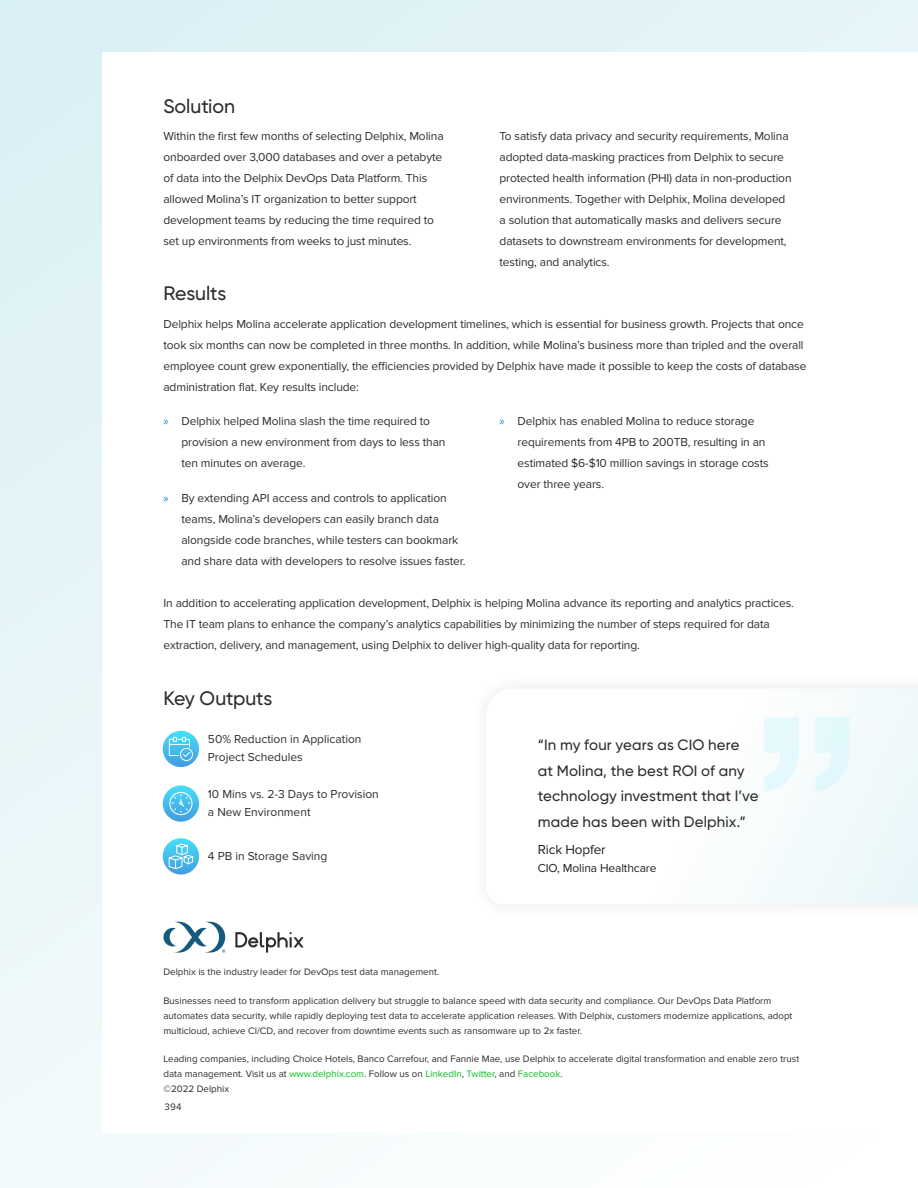
<style>
.page{position:relative;width:918px;height:1188px;background:#fff}
.page>*{position:absolute;margin:0;border:0;box-sizing:border-box;transform-origin:0 0}
.Sub_Heading___Head{font:500 19.5px "Gilroy";letter-spacing:-.005em;color:#2d2d2d}
.Detail_Heading{font:500 19.5px "Gilroy";letter-spacing:-.01em;color:#2d2d2d}
.Detail_Heading-2{font:500 15px/25.5px "Gilroy";letter-spacing:.01em;color:#2d2d2d}
.Body_Copy___08_14{font:13.5px "Proxima Nova";letter-spacing:-.01em;color:#231f20}
.Body_Copy___08_14-2{font:12px/21px "Proxima Nova";letter-spacing:-.01em;color:#2d2d2d}
.Subhead1{font:12px/18px "Proxima Nova";color:#2d2d2d}
.Body_Copy___08_14-3{font:12px "Proxima Nova";letter-spacing:-.01em;color:#231f20}
.Body_Copy_Descript{font:9.75px/15px "Proxima Nova";color:#2d2d2d}
.bc-job_number__6_5{font:9.75px "Proxima Nova";color:#2d2d2d}
.s1{font-family:"Myriad Pro";color:#1381d7}
.s2{color:#04bf20}
</style>
<div class="page">
<div style="left:0;top:0;width:918px;height:1188px;background:linear-gradient(to right,#e5f4f7,#f4fafc)"></div>
<div style="left:102px;top:53px;width:816px;height:1080px;background:#fff"></div>
<svg style="left:235px;top:932px;width:68px;height:21px"></svg>
<svg style="left:163px;top:922px;width:62px;height:31px"></svg>
<svg style="left:754px;top:688px;width:164px;height:216px"></svg>
<svg style="left:764px;top:717px;width:86px;height:75px"></svg>
<svg style="left:163px;top:731px;width:36px;height:36px"></svg>
<svg style="left:169px;top:737px;width:24px;height:24px"></svg>
<svg style="left:163px;top:838px;width:36px;height:37px"></svg>
<svg style="left:168px;top:843px;width:26px;height:27px"></svg>
<svg style="left:163px;top:785px;width:36px;height:37px"></svg>
<svg style="left:169px;top:792px;width:24px;height:23px"></svg>
<p class="Sub_Heading___Head" style="left:163px;top:94px;width:73px">Solution</p>
<p class="Body_Copy___08_14-2" style="left:163px;top:126px;width:282px">Within the first few months of selecting Delphix, Molina onboarded over 3,000 databases and over a petabyte of data into the Delphix DevOps Data Platform. This allowed Molina’s IT organization to better support development teams by reducing the time required to set up environments from weeks to just minutes.</p>
<p class="Body_Copy___08_14-2" style="left:500px;top:126px;width:294px">To satisfy data privacy and security requirements, Molina adopted data-masking practices from Delphix to secure protected health information (PHI) data in non-production environments. Together with Delphix, Molina developed a solution that automatically masks and delivers secure datasets to downstream environments for development, testing, and analytics.</p>
<p class="Sub_Heading___Head" style="left:163px;top:281px;width:64px">Results</p>
<p class="Body_Copy___08_14-2" style="left:163px;top:314px;width:645px">Delphix helps Molina accelerate application development timelines, which is essential for business growth. Projects that once took six months can now be completed in three months. In addition, while Molina’s business more than tripled and the overall employee count grew exponentially, the efficiencies provided by Delphix have made it possible to keep the costs of database administration flat. Key results include:</p>
<p class="Body_Copy___08_14-2" style="left:181px;top:411px;width:266px;text-indent:-18px"><span class="s1">»</span> Delphix helped Molina slash the time required to provision a new environment from days to less than ten minutes on average.</p>
<p class="Body_Copy___08_14-2" style="left:181px;top:488px;width:286px;text-indent:-18px"><span class="s1">»</span> By extending API access and controls to application teams, Molina’s developers can easily branch data alongside code branches, while testers can bookmark and share data with developers to resolve issues faster.</p>
<p class="Body_Copy___08_14-2" style="left:518px;top:411px;width:253px;text-indent:-18px"><span class="s1">»</span> Delphix has enabled Molina to reduce storage requirements from 4PB to 200TB, resulting in an estimated $6-$10 million savings in storage costs over three years.</p>
<p class="Body_Copy___08_14-2" style="left:163px;top:593px;width:632px">In addition to accelerating application development, Delphix is helping Molina advance its reporting and analytics practices.<br>The IT team plans to enhance the company’s analytics capabilities by minimizing the number of steps required for data extraction, delivery, and management, using Delphix to deliver high-quality data for reporting.</p>
<p class="Detail_Heading" style="left:163px;top:686px;width:110px">Key Outputs</p>
<p class="Subhead1" style="left:208px;top:730px;width:155px">50% Reduction in Application<br>Project Schedules</p>
<p class="Subhead1" style="left:208px;top:785px;width:172px">10 Mins vs. 2-3 Days to Provision a New Environment</p>
<p class="Subhead1" style="left:208px;top:847px;width:121px">4 PB in Storage Saving</p>
<p class="Detail_Heading-2" style="left:538px;top:732px;width:222px">“In my four years as CIO here<br>at Molina, the best ROI of any technology investment that I’ve made has been with Delphix.”</p>
<p class="Body_Copy___08_14" style="left:538px;top:842px;width:69px">Rick Hopfer</p>
<p class="Body_Copy___08_14-3" style="left:538px;top:861px;width:120px">CIO, Molina Healthcare</p>
<p class="Body_Copy_Descript" style="left:163px;top:965px;width:277px">Delphix is the industry leader for DevOps test data management.</p>
<p class="Body_Copy_Descript" style="left:163px;top:993px;width:631px">Businesses need to transform application delivery but struggle to balance speed with data security and compliance. Our DevOps Data Platform automates data security, while rapidly deploying test data to accelerate application releases. With Delphix, customers modernize applications, adopt multicloud, achieve CI/CD, and recover from downtime events such as ransomware up to 2x faster.</p>
<p class="Body_Copy_Descript" style="left:163px;top:1052px;width:637px">Leading companies, including Choice Hotels, Banco Carrefour, and Fannie Mae, use Delphix to accelerate digital transformation and enable zero trust data management. Visit us at <span class="s2">www.delphix.com</span>. Follow us on <span class="s2">LinkedIn</span>, <span class="s2">Twitter</span>, and <span class="s2">Facebook</span>.<br>©2022 Delphix</p>
<p class="bc-job_number__6_5" style="left:165px;top:1101px;width:19px">394</p>
</div>
